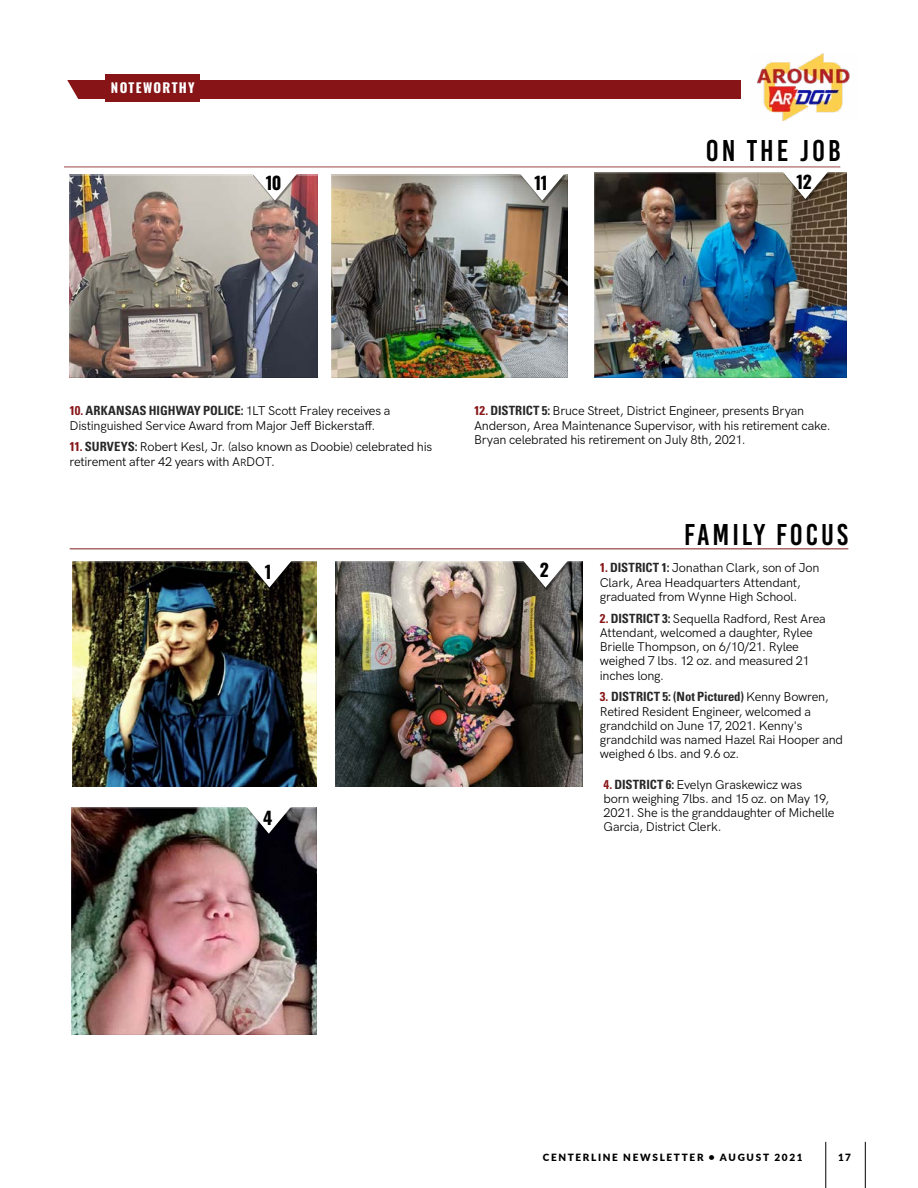
<style>
.page{position:relative;width:918px;height:1188px;background:#fff}
.page>*{position:absolute;margin:0;border:0;box-sizing:border-box;transform-origin:0 0}
.t1{font:30px "Bebas Kai";letter-spacing:.1em;color:#000}
.t2{font:700 17.55px "Oswald";color:#000}
.t3{font:700 13.2px "Oswald";letter-spacing:.1em;color:#fff}
.t4{font:12.75px/14.2px "HK Grotesk";letter-spacing:-.015em;color:#000}
.t5{font:700 condensed 12.75px "Univers LT Std";letter-spacing:-.005em;color:#292829}
.t6{font:900 10.05px "Lato";letter-spacing:.17em;color:#000}
.s1{font-family:"Univers LT Std";font-weight:700;font-stretch:condensed;color:#871517}
.s2{font-family:"Univers LT Std";font-weight:700;font-stretch:condensed;color:#292829}
.s3{font-size:10.5px}
.s4{color:#871517}
.s5{font-family:"HK Grotesk";font-weight:400;font-stretch:normal;color:#000}
</style>
<div class="page">
<hr style="left:826px;top:1142px;width:1px;height:46px;background:#000">
<hr style="left:865px;top:1142px;width:1px;height:46px;background:#000">
<hr style="left:63px;top:166px;width:779px;height:2px;background:#000;opacity:.3">
<div style="left:69px;top:175px;width:249px;height:203px;background:#000;opacity:.3"></div>
<div style="left:253px;top:175px;width:46px;height:28px;background:#000;opacity:.41"></div>
<svg style="left:252px;top:174px;width:45px;height:27px"></svg>
<div style="left:331px;top:174px;width:237px;height:204px;background:#000;opacity:.3"></div>
<div style="left:520px;top:175px;width:46px;height:28px;background:#000;opacity:.41"></div>
<svg style="left:520px;top:174px;width:45px;height:27px"></svg>
<div style="left:594px;top:172px;width:253px;height:206px;background:#000;opacity:.3"></div>
<div style="left:784px;top:174px;width:46px;height:28px;background:#000;opacity:.41"></div>
<svg style="left:783px;top:172px;width:45px;height:27px"></svg>
<div style="left:66px;top:80px;width:675px;height:18px;background:#871517"></div>
<svg style="left:66px;top:80px;width:15px;height:19px"></svg>
<div style="left:105px;top:74px;width:95px;height:28px;background:#871517"></div>
<img style="left:757px;top:54px;width:93px;height:67px">
<div style="left:334px;top:561px;width:249px;height:227px;background:#000;opacity:.3"></div>
<div style="left:524px;top:562px;width:46px;height:28px;background:#000;opacity:.41"></div>
<svg style="left:523px;top:561px;width:45px;height:27px"></svg>
<div style="left:72px;top:562px;width:246px;height:226px;background:#000;opacity:.3"></div>
<div style="left:248px;top:562px;width:46px;height:28px;background:#000;opacity:.41"></div>
<svg style="left:247px;top:561px;width:45px;height:27px"></svg>
<hr style="left:69px;top:548px;width:780px;height:2px;background:#000;opacity:.3">
<div style="left:71px;top:808px;width:246px;height:227px;background:#000;opacity:.3"></div>
<div style="left:247px;top:808px;width:46px;height:28px;background:#000;opacity:.41"></div>
<svg style="left:246px;top:807px;width:45px;height:27px"></svg>
<p class="t3" style="left:111px;top:81px;width:85px">NOTEWORTHY</p>
<h1 class="t1" style="left:706px;top:134px;width:137px">ON THE JOB</h1>
<h2 class="t2" style="left:266px;top:174px;width:17px">10</h2>
<h2 class="t2" style="left:535px;top:174px;width:14px">11</h2>
<h2 class="t2" style="left:797px;top:173px;width:17px">12</h2>
<p class="t4" style="left:69px;top:403px;width:323px"><span class="s1">10.</span> <span class="s2">ARKANSAS HIGHWAY POLICE:</span> 1LT Scott Fraley receives a<br>Distinguished Service Award from Major Jeff Bickerstaff.</p>
<p class="t4" style="left:69px;top:439px;width:364px"><span class="s1">11.</span> <span class="s2">SURVEYS:</span> Robert Kesl, Jr. (also known as Doobie) celebrated his retirement after 42 years with A<span class="s3">r</span>DOT.</p>
<p class="t4" style="left:474px;top:403px;width:358px"><span class="s1">12.</span> <span class="s2">DISTRICT 5:</span> Bruce Street, District Engineer, presents Bryan<br>Anderson, Area Maintenance Supervisor, with his retirement cake.<br>Bryan celebrated his retirement on July 8th, 2021.</p>
<h1 class="t1" style="left:684px;top:518px;width:165px">FAMILY FOCUS</h1>
<h2 class="t2" style="left:265px;top:563px;width:8px">1</h2>
<h2 class="t2" style="left:540px;top:561px;width:11px">2</h2>
<p class="t4" style="left:600px;top:560px;width:221px"><span class="s1">1.</span> <span class="s2">DISTRICT 1:</span> Jonathan Clark, son of Jon<br>Clark, Area Headquarters Attendant, graduated from Wynne High School.</p>
<p class="t4" style="left:600px;top:610px;width:228px"><span class="s1">2.</span> <span class="s2">DISTRICT 3:</span> Sequella Radford, Rest Area Attendant, welcomed a daughter, Rylee Brielle Thompson, on 6/10/21. Rylee weighed 7 lbs. 12 oz. and measured 21 inches long.</p>
<p class="t5" style="left:600px;top:689px;width:231px"><span class="s4">3.</span> DISTRICT 5: (Not Pictured) <span class="s5">Kenny Bowren,</span></p>
<p class="t4" style="left:600px;top:703px;width:245px">Retired Resident Engineer, welcomed a grandchild on June 17, 2021. Kenny's grandchild was named Hazel Rai Hooper and weighed 6 lbs. and 9.6 oz.</p>
<h2 class="t2" style="left:263px;top:809px;width:11px">4</h2>
<p class="t4" style="left:604px;top:776px;width:233px"><span class="s1">4.</span> <span class="s2">DISTRICT 6:</span> Evelyn Graskewicz was<br>born weighing 7lbs. and 15 oz. on May 19, 2021. She is the granddaughter of Michelle Garcia, District Clerk.</p>
<p class="t6" style="left:543px;top:1150px;width:261px">CENTERLINE NEWSLETTER • AUGUST 2021</p>
<p class="t6" style="left:838px;top:1150px;width:14px">17</p>
</div>
